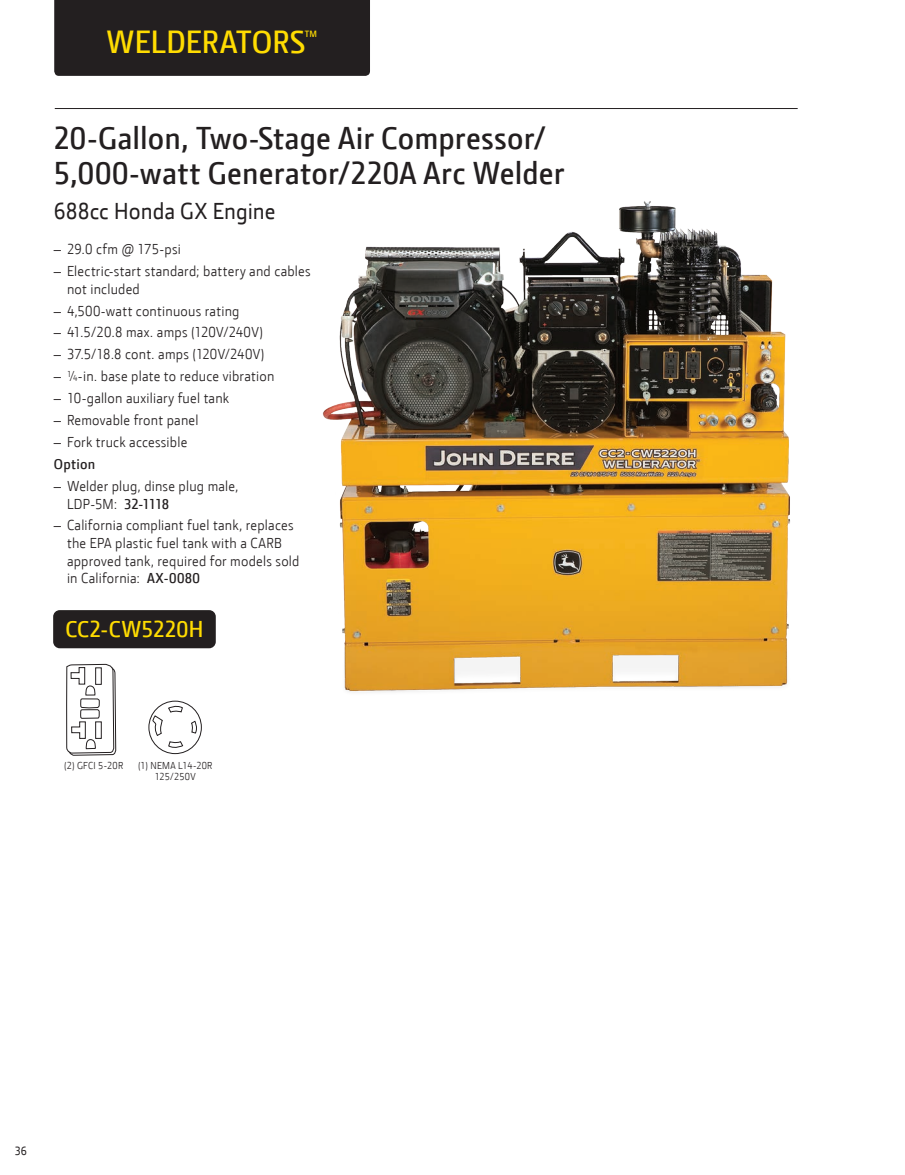
<style>
.page{position:relative;width:905px;height:1175px;background:#fff}
.page>*{position:absolute;margin:0;border:0;box-sizing:border-box;transform-origin:0 0}
.t1{font:600 32.7px "JD Sans";letter-spacing:.005em;color:#ffdc01}
.t2{font:600 32.1px/35.1px "JD Sans";letter-spacing:.005em;color:#231f20}
.t3{font:23.4px "JD Sans";letter-spacing:.005em;color:#231f20}
.t4{font:600 23.4px "JD Sans";color:#ffdc01}
.t5{font:14.55px/17.5px "JD Sans";letter-spacing:.015em;color:#231f20}
.t6{font:600 14.55px "JD Sans";letter-spacing:.02em;color:#231f20}
.t7{font:12px "JD Sans";color:#231f20}
.t8{font:10.2px/11.7px "JD Sans";letter-spacing:.025em;color:#231f20;text-align:center}
.s1{font-weight:300;font-style:italic}
.s2{font-size:8.7px}
.s3{font-weight:600}
</style>
<div class="page">
<div style="left:54px;top:0;width:316px;height:76px;background:#231f20"></div>
<hr style="left:55px;top:108px;width:742px;height:1px;background:#231f20">
<div style="left:53px;top:610px;width:163px;height:38px;background:#231f20;border-radius:7px"></div>
<div style="left:148px;top:700px;width:54px;height:54px;border:1px solid #231f20;border-radius:50%"></div>
<svg style="left:191px;top:720px;width:6px;height:13px"></svg>
<svg style="left:153px;top:704px;width:30px;height:45px"></svg>
<svg style="left:66px;top:664px;width:50px;height:92px"></svg>
<img style="left:322px;top:201px;width:468px;height:491px">
<h1 class="t1" style="left:106px;top:21px;width:213px">WELDERATORS<sup>™</sup></h1>
<h2 class="t2" style="left:54px;top:119px;width:512px">20-Gallon, Two-Stage Air Compressor/<br>5,000-watt Generator/220A Arc Welder</h2>
<h3 class="t3" style="left:54px;top:196px;width:223px">688cc Honda GX Engine</h3>
<p class="t5" style="left:54px;top:240px;width:128px">– 29.0 cfm @ 175-psi</p>
<p class="t5" style="left:67px;top:262px;width:245px;text-indent:-13px">– Electric-start standard; battery and cables not included</p>
<p class="t5" style="left:54px;top:301px;width:187px">– 4,500-watt continuous rating</p>
<p class="t5" style="left:54px;top:323px;width:211px">– 41.5/20.8 max. amps (120V/240V)</p>
<p class="t5" style="left:54px;top:345px;width:212px">– 37.5/18.8 cont. amps (120V/240V)</p>
<p class="t5" style="left:54px;top:367px;width:222px">– <sup>1</sup><span class="s1">⁄</span><span class="s2">4</span>-in. base plate to reduce vibration</p>
<p class="t5" style="left:54px;top:389px;width:177px">– 10-gallon auxiliary fuel tank</p>
<p class="t5" style="left:54px;top:411px;width:146px">– Removable front panel</p>
<p class="t5" style="left:54px;top:433px;width:135px">– Fork truck accessible</p>
<p class="t6" style="left:54px;top:454px;width:43px">Option</p>
<p class="t5" style="left:67px;top:477px;width:173px;text-indent:-13px">– Welder plug, dinse plug male,<br>LDP-5M: <span class="s3">32-1118</span></p>
<p class="t5" style="left:67px;top:516px;width:234px;text-indent:-13px">– California compliant fuel tank, replaces the EPA plastic fuel tank with a CARB approved tank, required for models sold in California: <span class="s3">AX-0080</span></p>
<h3 class="t4" style="left:65px;top:613px;width:139px">CC2-CW5220H</h3>
<p class="t8" style="left:64px;top:759px;width:61px">(2) GFCI 5-20R</p>
<p class="t8" style="left:138px;top:759px;width:76px">(1) NEMA L14-20R<br>125/250V</p>
<p class="t7" style="left:15px;top:1142px;width:14px">36</p>
</div>
